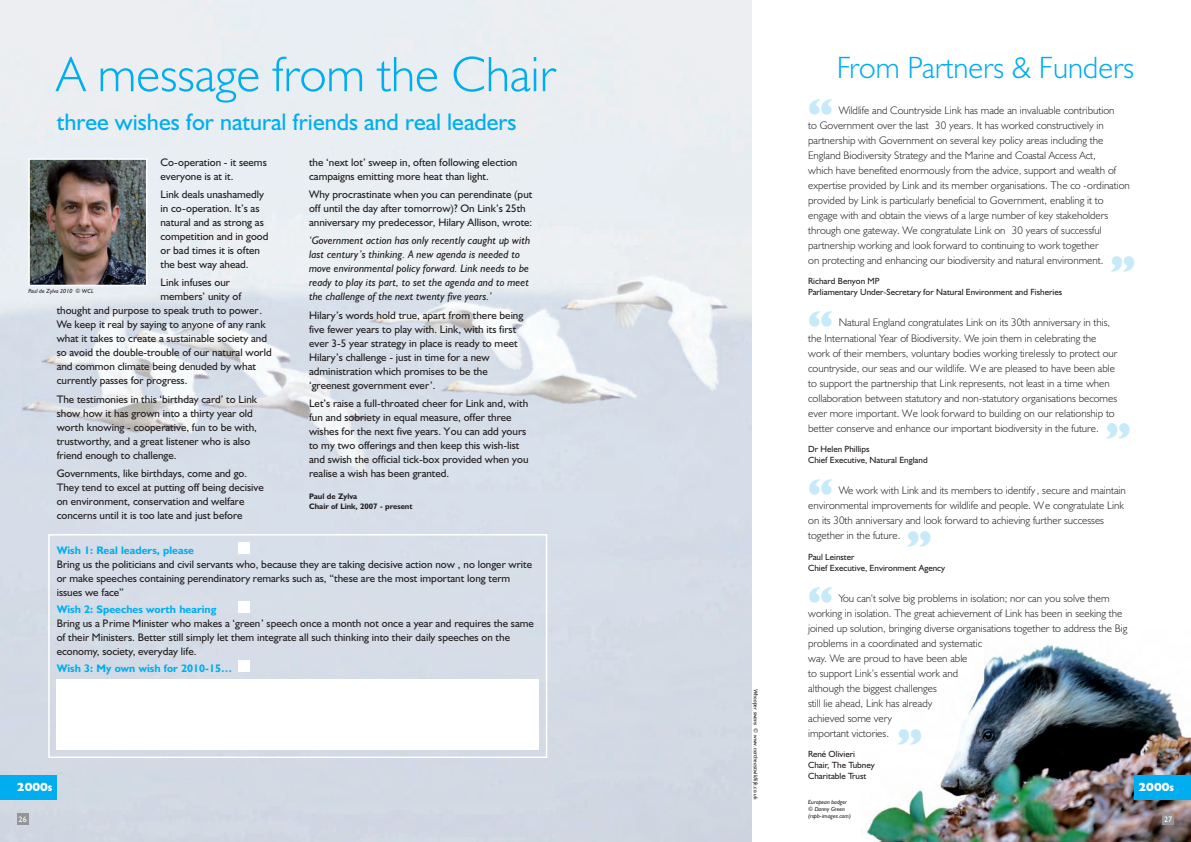
<style>
.page{position:relative;width:1191px;height:842px;background:#fff}
.page>*{position:absolute;margin:0;border:0;box-sizing:border-box;transform-origin:0 0}
.t1{font:300 50px "Humanist 521 BT";color:#00aeef}
.t2{font:800 40px "Humanist 521 BT";color:#c6eafa}
.t3{font:300 31px "Humanist 521 BT";color:#00aeef}
.t4{font:24px "Humanist 521 BT";color:#00aeef}
.t5{font:800 12px "Humanist 521 BT";color:#fff}
.t6{font:11px/14px "Humanist 521 BT";color:#231f20}
.t7{font:300 11px/15px "Humanist 521 BT";color:#231f20}
.t8{font:italic 11px/14px "Humanist 521 BT";color:#231f20}
.t9{font:700 11px "Humanist 521 BT";color:#00aeef}
.t10{font:9px/11px "Humanist 521 BT";color:#231f20}
.t11{font:700 8px/10px "Humanist 521 BT";color:#231f20}
.t12{font:8px "Humanist 521 BT";color:#fff}
.t13{font:italic 6px/7.2px "Humanist 521 BT";color:#231f20}
.s1{font-size:8px}
</style>
<div class="page">
<img style="left:861px;top:644px;width:330px;height:198px">
<img style="left:0;top:0;width:751px;height:842px">
<div style="left:48px;top:534px;width:499px;height:224px;border:2px solid #fff"></div>
<div style="left:57px;top:678px;width:482px;height:71px;background:#fff"></div>
<div style="left:0;top:775px;width:57px;height:24px;background:#00aeef"></div>
<div style="left:1134px;top:775px;width:57px;height:24px;background:#00aeef"></div>
<div style="left:17px;top:814px;width:11px;height:11px;background:#939598"></div>
<div style="left:1162px;top:814px;width:12px;height:11px;background:#939598"></div>
<img style="left:31px;top:161px;width:113px;height:122px">
<div style="left:28px;top:158px;width:119px;height:128px;border:2px solid #fff"></div>
<div style="left:239px;top:542px;width:11px;height:12px;background:#fff"></div>
<div style="left:239px;top:602px;width:11px;height:11px;background:#fff"></div>
<div style="left:239px;top:660px;width:11px;height:12px;background:#fff"></div>
<h1 class="t1" style="left:57px;top:43px;width:501px">A message from the Chair</h1>
<h3 class="t3" style="left:837px;top:48px;width:299px">From Partners &amp; Funders</h3>
<h2 class="t2" style="left:808px;top:88px;width:26px">“</h2>
<p class="t7" style="left:808px;top:103px;width:323px;text-indent:31px">Wildlife and Countryside Link has made an invaluable contribution<br>to Government over the last 30 years. It has worked constructively in partnership with Government on several key policy areas including the England Biodiversity Strategy and the Marine and Coastal Access Act,<br>which have benefited enormously from the advice, support and wealth of expertise provided by Link and its member organisations. The co -ordination provided by Link is particularly beneficial to Government, enabling it to engage with and obtain the views of a large number of key stakeholders through one gateway. We congratulate Link on 30 years of successful partnership working and look forward to continuing to work together<br>on protecting and enhancing our biodiversity and natural environment.</p>
<h3 class="t4" style="left:57px;top:107px;width:461px">three wishes for natural friends and real leaders</h3>
<p class="t6" style="left:160px;top:155px;width:108px">Co-operation - it seems everyone is at it.</p>
<p class="t6" style="left:160px;top:187px;width:110px">Link deals unashamedly in co-operation. It’s as natural and as strong as competition and in good or bad times it is often the best way ahead.</p>
<p class="t6" style="left:160px;top:275px;width:71px">Link infuses our</p>
<p class="t6" style="left:160px;top:289px;width:82px">members’ unity of</p>
<p class="t6" style="left:57px;top:303px;width:207px">thought and purpose to speak truth to power.</p>
<p class="t6" style="left:57px;top:317px;width:210px">We keep it real by saying to anyone of any rank</p>
<p class="t6" style="left:57px;top:331px;width:212px">what it takes to create a sustainable society and</p>
<p class="t6" style="left:57px;top:345px;width:216px">so avoid the double-trouble of our natural world</p>
<p class="t6" style="left:57px;top:359px;width:201px">and common climate being denuded by what</p>
<p class="t6" style="left:57px;top:373px;width:132px">currently passes for progress.</p>
<p class="t6" style="left:57px;top:392px;width:202px">The testimonies in this ‘birthday card’ to Link show how it has grown into a thirty year old worth knowing - cooperative, fun to be with, trustworthy, and a great listener who is also friend enough to challenge.</p>
<p class="t6" style="left:57px;top:466px;width:208px">Governments, like birthdays, come and go.<br>They tend to excel at putting off being decisive on environment, conservation and welfare concerns until it is too late and just before</p>
<p class="t6" style="left:309px;top:155px;width:210px">the ‘next lot’ sweep in, often following election campaigns emitting more heat than light.</p>
<p class="t6" style="left:309px;top:187px;width:225px">Why procrastinate when you can perendinate (put off until the day after tomorrow)? On Link’s 25th anniversary my predecessor, Hilary Allison, wrote:</p>
<p class="t8" style="left:309px;top:233px;width:223px">‘Government action has only recently caught up with last century’s thinking. A new agenda is needed to move environmental policy forward. Link needs to be ready to play its part, to set the agenda and to meet the challenge of the next twenty five years.’</p>
<p class="t6" style="left:309px;top:308px;width:216px">Hilary’s words hold true, apart from there being five fewer years to play with. Link, with its first ever 3-5 year strategy in place is ready to meet Hilary’s challenge - just in time for a new administration which promises to be the ‘greenest government ever’.</p>
<p class="t6" style="left:309px;top:396px;width:221px">Let’s raise a full-throated cheer for Link and, with fun and sobriety in equal measure, offer three wishes for the next five years. You can add yours to my two offerings and then keep this wish-list and swish the official tick-box provided when you realise a wish has been granted.</p>
<h2 class="t2" style="left:1110px;top:246px;width:26px">”</h2>
<p class="t10" style="left:808px;top:276px;width:255px">Richard Benyon MP<br>Parliamentary Under-Secretary for Natural Environment and Fisheries</p>
<p class="t13" style="left:28px;top:287px;width:67px">Paul de Zylva 2010 © WCL</p>
<h2 class="t2" style="left:808px;top:300px;width:26px">“</h2>
<p class="t7" style="left:808px;top:315px;width:311px;text-indent:31px">Natural England congratulates Link on its 30th anniversary in this, the International Year of Biodiversity. We join them in celebrating the work of their members, voluntary bodies working tirelessly to protect our countryside, our seas and our wildlife. We are pleased to have been able to support the partnership that Link represents, not least in a time when collaboration between statutory and non-statutory organisations becomes ever more important. We look forward to building on our relationship to better conserve and enhance our important biodiversity in the future.</p>
<h2 class="t2" style="left:1106px;top:413px;width:26px">”</h2>
<p class="t10" style="left:808px;top:443px;width:121px">Dr Helen Phillips<br>Chief Executive, Natural England</p>
<h2 class="t2" style="left:808px;top:468px;width:26px">“</h2>
<p class="t7" style="left:808px;top:483px;width:319px;text-indent:31px">We work with Link and its members to identify, secure and maintain environmental improvements for wildlife and people. We congratulate Link on its 30th anniversary and look forward to achieving further successes together in the future.</p>
<p class="t11" style="left:309px;top:492px;width:105px">Paul de Zylva<br>Chair of Link, 2007 - present</p>
<h2 class="t2" style="left:907px;top:520px;width:26px">”</h2>
<p class="t9" style="left:57px;top:547px;width:139px">Wish 1: Real leaders, please</p>
<p class="t6" style="left:57px;top:557px;width:477px">Bring us the politicians and civil servants who, because they are taking decisive action now , no longer write or make speeches containing perendinatory remarks such as, “these are the most important long term issues we face”</p>
<p class="t9" style="left:57px;top:605px;width:161px">Wish 2: Speeches worth hearing</p>
<p class="t6" style="left:57px;top:616px;width:479px">Bring us a Prime Minister who makes a ‘green’ speech once a month not once a year and requires the same of their Ministers. Better still simply let them integrate all such thinking into their daily speeches on the economy, society, everyday life.</p>
<p class="t9" style="left:57px;top:664px;width:177px">Wish 3: My own wish for 2010-15…</p>
<p class="t10" style="left:808px;top:551px;width:139px">Paul Leinster<br>Chief Executive, Environment Agency</p>
<h2 class="t2" style="left:808px;top:576px;width:26px">“</h2>
<p class="t7" style="left:808px;top:590px;width:321px;text-indent:31px">You can’t solve big problems in isolation; nor can you solve them working in isolation. The great achievement of Link has been in seeking the joined up solution, bringing diverse organisations together to address the Big problems in a coordinated and systematic<br>way. We are proud to have been able<br>to support Link’s essential work and<br>although the biggest challenges<br>still lie ahead, Link has already<br>achieved some very<br>important victories.</p>
<p class="t13" style="left:759px;top:689px;width:112px;rotate:90deg">Whooper swans © www.northeastwildlife.co.uk</p>
<h2 class="t2" style="left:897px;top:718px;width:26px">”</h2>
<p class="t10" style="left:808px;top:748px;width:68px">René Olivieri<br>Chair, The Tubney<br>Charitable Trust</p>
<p class="t5" style="left:17px;top:779px;width:37px">2000<span class="s1">S</span></p>
<p class="t5" style="left:1138px;top:779px;width:37px">2000<span class="s1">S</span></p>
<p class="t12" style="left:19px;top:814px;width:10px">26</p>
<p class="t12" style="left:1164px;top:814px;width:10px">27</p>
<p class="t13" style="left:808px;top:798px;width:44px">European badger © Danny Green (rspb-images.com)</p>
</div>
